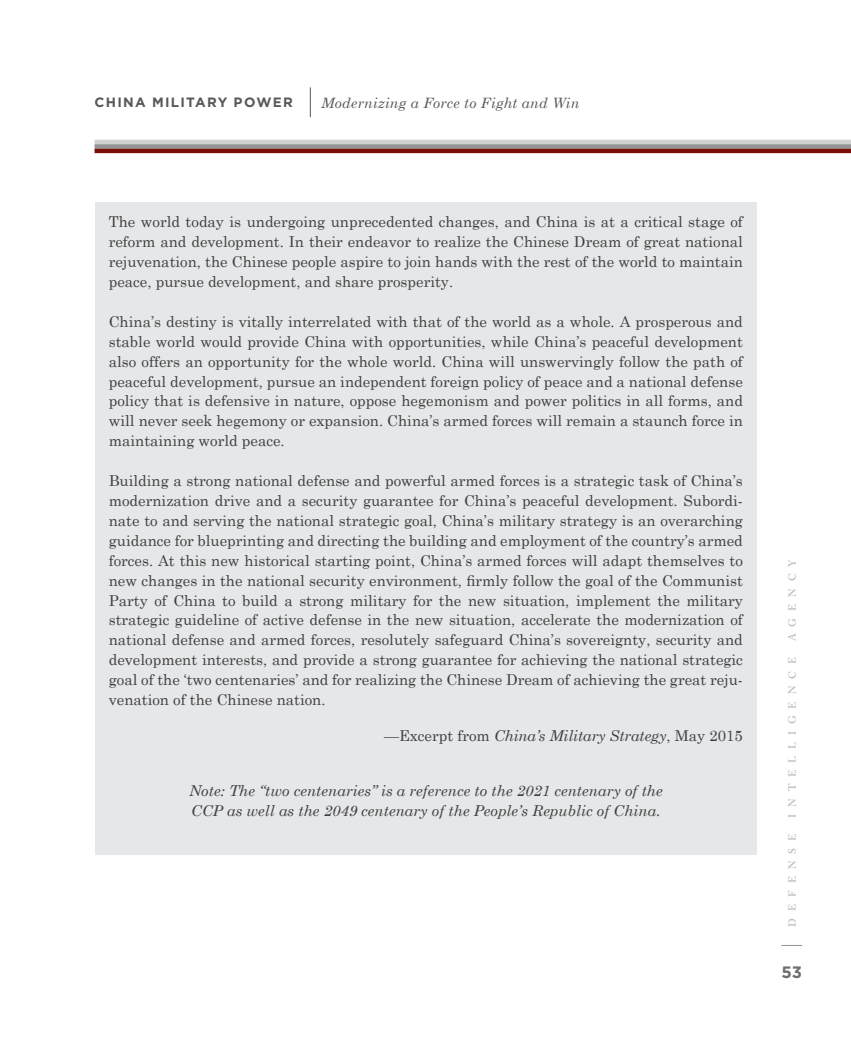
<style>
.page{position:relative;width:851px;height:1040px;background:#fff}
.page>*{position:absolute;margin:0;border:0;box-sizing:border-box;transform-origin:0 0}
.t1{font:700 16.5px "Gotham HTF";color:#6d6e70}
.Body{font:15px/20px "Century Schoolbook";color:#404041;text-align:justify}
.Short_Quote_Centered{font:italic 15px/20px "Century Schoolbook";color:#404041}
.Tone_Box_Credit{font:italic 15px "Century Schoolbook";letter-spacing:-.01em;color:#404041}
.t2{font:italic 14.25px "Century Schoolbook";letter-spacing:.015em;color:#58585a}
.t3{font:700 13.5px "Gotham HTF";letter-spacing:.09em;color:#58585a}
.t4{font:600 10.5px "Adobe Caslon Pro";letter-spacing:.665em;color:#bcbebf}
.s1{font-style:normal}
</style>
<div class="page">
<hr style="left:310px;top:87px;width:1px;height:30px;background:#58585a">
<svg style="left:781px;top:945px;width:21px;height:1px"></svg>
<div style="left:94px;top:144px;width:756px;height:5px;background:#939597"></div>
<hr style="left:94px;top:149px;width:756px;height:4px;background:#7a0c0a">
<hr style="left:94px;top:140px;width:756px;height:4px;background:#d0d2d4">
<div style="left:95px;top:202px;width:661px;height:652px;background:#e6e7e8"></div>
<p class="t3" style="left:94px;top:95px;width:200px">CHINA MILITARY POWER</p>
<p class="t2" style="left:321px;top:94px;width:260px">Modernizing a Force to Fight and Win</p>
<p class="Body" style="left:109px;top:211px;width:635px">The world today is undergoing unprecedented changes, and China is at a critical stage of reform and development. In their endeavor to realize the Chinese Dream of great national rejuvenation, the Chinese people aspire to join hands with the rest of the world to maintain peace, pursue development, and share prosperity.</p>
<p class="Body" style="left:109px;top:311px;width:635px">China’s destiny is vitally interrelated with that of the world as a whole. A prosperous and stable world would provide China with opportunities, while China’s peaceful development also offers an opportunity for the whole world. China will unswervingly follow the path of peaceful development, pursue an independent foreign policy of peace and a national defense policy that is defensive in nature, oppose hegemonism and power politics in all forms, and will never seek hegemony or expansion. China’s armed forces will remain a staunch force in maintaining world peace.</p>
<p class="Body" style="left:109px;top:470px;width:635px">Building a strong national defense and powerful armed forces is a strategic task of China’s modernization drive and a security guarantee for China’s peaceful development. Subordi&shy;nate to and serving the national strategic goal, China’s military strategy is an overarching guidance for blueprinting and directing the building and employment of the country’s armed forces. At this new historical starting point, China’s armed forces will adapt themselves to new changes in the national security environment, firmly follow the goal of the Communist Party of China to build a strong military for the new situation, implement the military strategic guideline of active defense in the new situation, accelerate the modernization of national defense and armed forces, resolutely safeguard China’s sovereignty, security and development interests, and provide a strong guarantee for achieving the national strategic goal of the ‘two centenaries’ and for realizing the Chinese Dream of achieving the great reju&shy;venation of the Chinese nation.</p>
<p class="Tone_Box_Credit" style="left:384px;top:727px;width:360px"><span class="s1">—Excerpt from</span> China’s Military Strategy<span class="s1">, May 2015</span></p>
<p class="Short_Quote_Centered" style="left:189px;top:780px;width:475px">Note: The “two centenaries” is a reference to the 2021 centenary of the<br>CCP as well as the 2049 centenary of the People’s Republic of China.</p>
<p class="t4" style="left:785px;top:641px;width:83px;rotate:-90deg">AGENCY</p>
<p class="t4" style="left:785px;top:818px;width:162px;rotate:-90deg">INTELLIGENCE</p>
<p class="t4" style="left:785px;top:926px;width:94px;rotate:-90deg">DEFENSE</p>
<p class="t1" style="left:781px;top:962px;width:22px">53</p>
</div>
